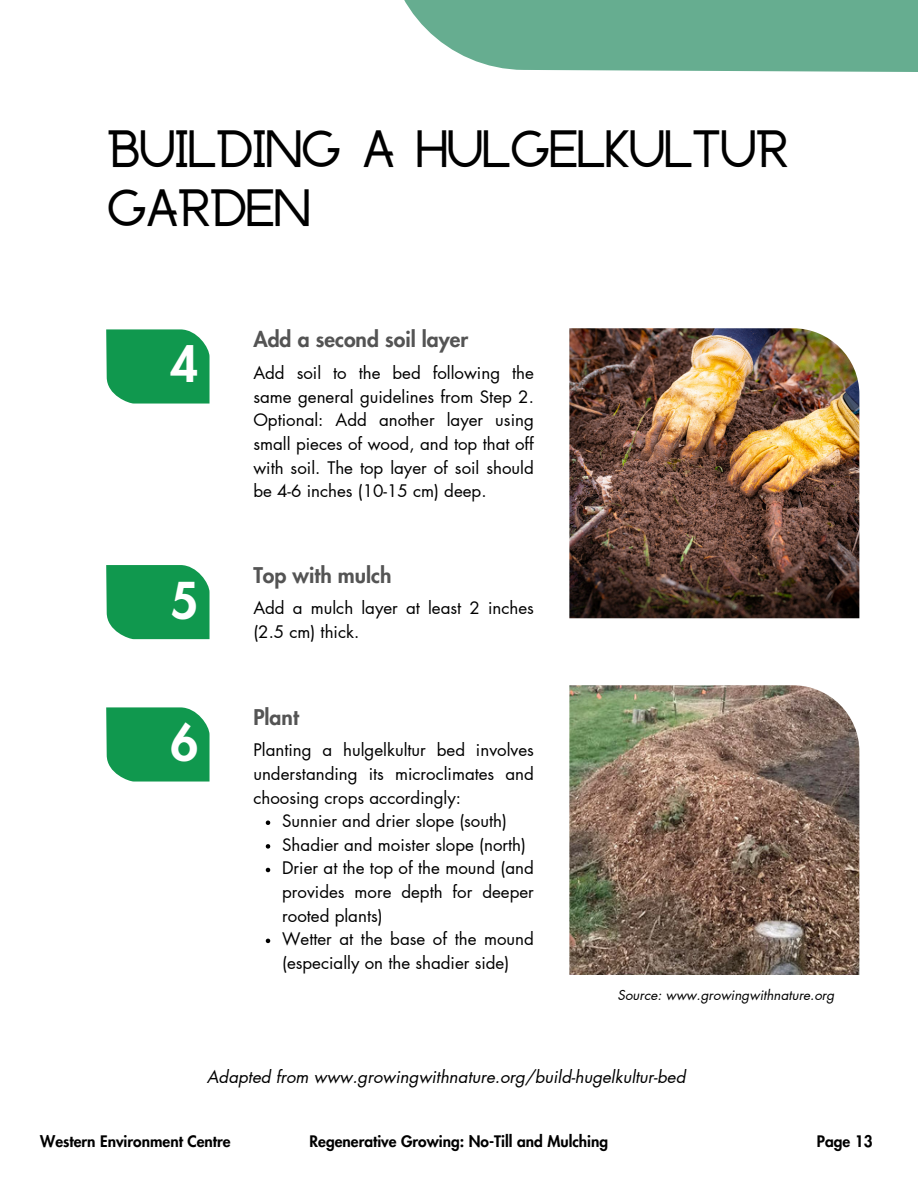
<style>
.page{position:relative;width:918px;height:1188px;background:#fff}
.page>*{position:absolute;margin:0;border:0;box-sizing:border-box;transform-origin:0 0}
.t1{font:800 48.3px "Futura LT Pro";color:#fff}
.t2{font:700 42px/58.5px "Anchorage";color:#000}
.t3{font:800 21.15px "Futura LT Pro";color:#545454}
.t4{font:16.95px/23.7px "Futura LT Pro";color:#000;text-align:justify}
.t5{font:italic 16.95px "Futura LT Pro";color:#000}
.t6{font:800 15.45px "Futura LT Pro";color:#000}
.t7{font:italic 13.5px "Futura LT Pro";color:#000}
</style>
<div class="page">
<svg style="left:106px;top:329px;width:104px;height:75px"></svg>
<svg style="left:404px;top:0;width:514px;height:72px"></svg>
<img style="left:569px;top:328px;width:290px;height:290px">
<img style="left:569px;top:685px;width:290px;height:290px">
<svg style="left:106px;top:565px;width:104px;height:74px"></svg>
<svg style="left:106px;top:707px;width:104px;height:75px"></svg>
<svg style="left:266px;top:820px;width:4px;height:5px"></svg>
<svg style="left:266px;top:844px;width:4px;height:5px"></svg>
<svg style="left:266px;top:868px;width:4px;height:4px"></svg>
<svg style="left:266px;top:939px;width:4px;height:4px"></svg>
<h2 class="t2" style="left:107px;top:126px;width:682px">BUILDING A HULGELKULTUR<br>GARDEN</h2>
<h1 class="t1" style="left:171px;top:342px;width:29px">4</h1>
<h1 class="t1" style="left:171px;top:578px;width:29px">5</h1>
<p class="t3" style="left:253px;top:330px;width:216px">Add a second soil layer</p>
<p class="t4" style="left:253px;top:362px;width:282px">Add soil to the bed following the same general guidelines from Step 2.<br>Optional: Add another layer using small pieces of wood, and top that off with soil. The top layer of soil should be 4-6 inches (10-15 cm) deep.</p>
<p class="t3" style="left:253px;top:565px;width:140px">Top with mulch</p>
<p class="t4" style="left:253px;top:597px;width:282px">Add a mulch layer at least 2 inches (2.5 cm) thick.</p>
<h1 class="t1" style="left:171px;top:720px;width:29px">6</h1>
<p class="t3" style="left:253px;top:708px;width:47px">Plant</p>
<p class="t4" style="left:253px;top:739px;width:282px">Planting a hulgelkultur bed involves</p>
<p class="t4" style="left:253px;top:763px;width:282px">understanding its microclimates and</p>
<p class="t4" style="left:253px;top:786px;width:209px">choosing crops accordingly:</p>
<p class="t4" style="left:282px;top:810px;width:226px">Sunnier and drier slope (south)</p>
<p class="t4" style="left:282px;top:834px;width:245px">Shadier and moister slope (north)</p>
<p class="t4" style="left:282px;top:857px;width:253px">Drier at the top of the mound (and</p>
<p class="t4" style="left:282px;top:881px;width:253px">provides more depth for deeper</p>
<p class="t4" style="left:282px;top:904px;width:102px">rooted plants)</p>
<p class="t4" style="left:282px;top:928px;width:253px">Wetter at the base of the mound</p>
<p class="t4" style="left:282px;top:952px;width:229px">(especially on the shadier side)</p>
<p class="t7" style="left:617px;top:989px;width:218px">Source: www.growingwithnature.org</p>
<p class="t5" style="left:207px;top:1069px;width:480px">Adapted from www.growingwithnature.org/build-hugelkultur-bed</p>
<p class="t6" style="left:310px;top:1134px;width:300px">Regenerative Growing: No-Till and Mulching</p>
<p class="t6" style="left:40px;top:1134px;width:192px">Western Environment Centre</p>
<p class="t6" style="left:817px;top:1134px;width:57px">Page 13</p>
</div>
